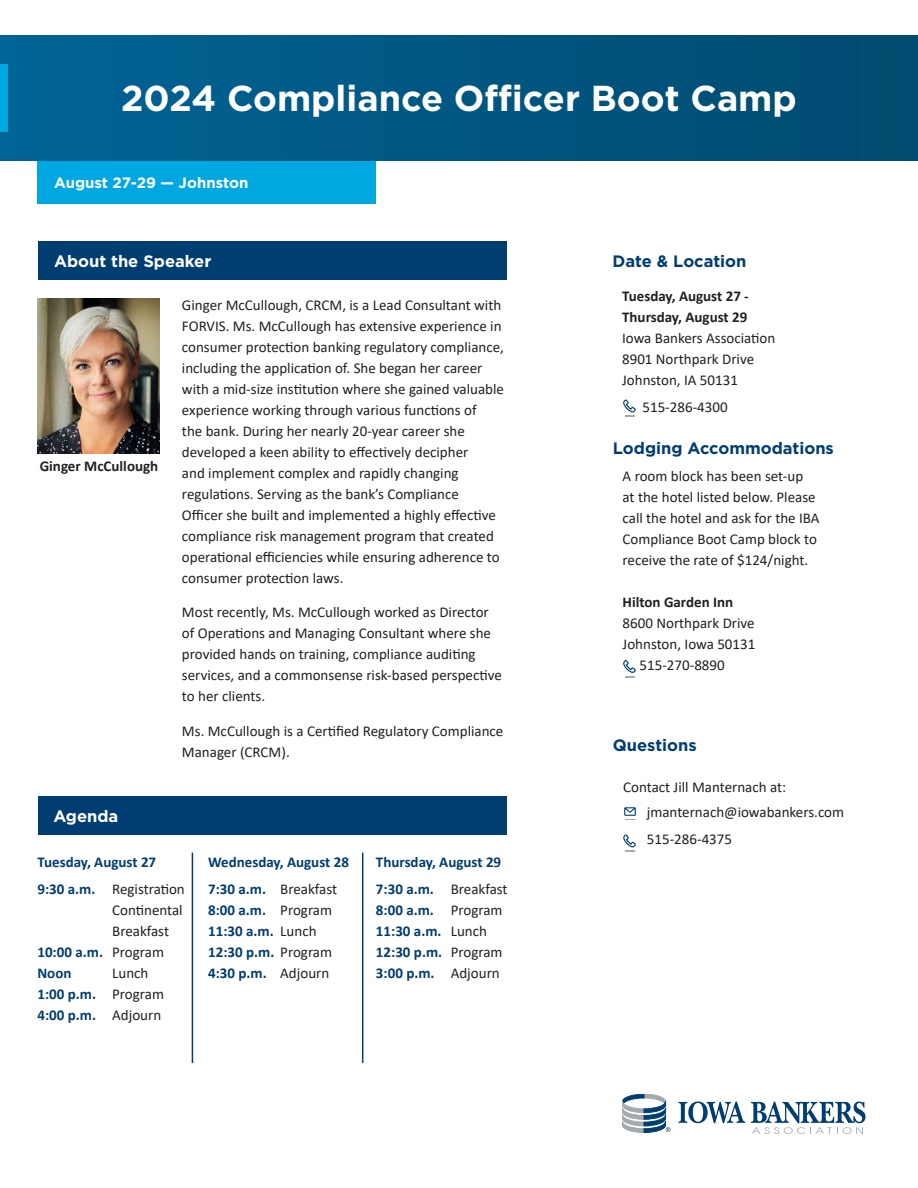
<style>
.page{position:relative;width:918px;height:1188px;background:#fff}
.page>*{position:absolute;margin:0;border:0;box-sizing:border-box;transform-origin:0 0}
.t1{font:700 36px "Gotham";color:#fff}
.Secondary_Subhead{font:700 16.5px "Gotham";color:#003d71}
.SubHeader{font:700 16.5px "Gotham";color:#fff}
.Speaker_copy{font:15px/21px "Calibri";color:#231f20}
.Agenda_Times{font:700 15px "Calibri";color:#003d71}
.Body_Text{font:15px/21px "Calibri";color:#231f20}
.Agenda_info{font:15px "Calibri";color:#231f20}
.t2{font:700 15px "Calibri";color:#231f20}
.Agenda_info-2{font:700 15px "Calibri";color:#003d71}
.Header_Date_and_Location{font:700 15px "Gotham";color:#fff}
.s1{font-weight:400;color:#231f20}
</style>
<div class="page">
<div style="left:38px;top:241px;width:469px;height:39px;background:#003d71"></div>
<div style="left:38px;top:157px;width:338px;height:47px;background:#00a8e2"></div>
<div style="left:0;top:36px;width:918px;height:124px;background:linear-gradient(to right,#016396,#014a6f)"></div>
<div style="left:0;top:64px;width:8px;height:68px;background:#00a8e2"></div>
<img style="left:38px;top:298px;width:121px;height:156px">
<div style="left:38px;top:797px;width:469px;height:38px;background:#003d71"></div>
<svg style="left:622px;top:1094px;width:49px;height:39px"></svg>
<svg style="left:678px;top:1101px;width:67px;height:22px"></svg>
<svg style="left:751px;top:1102px;width:115px;height:32px"></svg>
<svg style="left:624px;top:807px;width:12px;height:13px"></svg>
<svg style="left:623px;top:835px;width:13px;height:17px"></svg>
<svg style="left:623px;top:660px;width:13px;height:17px"></svg>
<svg style="left:623px;top:400px;width:13px;height:17px"></svg>
<hr style="left:192px;top:853px;width:1px;height:210px;background:#003d71">
<hr style="left:362px;top:853px;width:1px;height:210px;background:#003d71">
<p class="t1" style="left:121px;top:74px;width:677px">2024 Compliance Officer Boot Camp</p>
<p class="Header_Date_and_Location" style="left:54px;top:172px;width:196px">August 27-29 — Johnston</p>
<p class="SubHeader" style="left:54px;top:250px;width:159px">About the Speaker</p>
<p class="Speaker_copy" style="left:182px;top:294px;width:324px">Ginger McCullough, CRCM, is a Lead Consultant with FORVIS. Ms. McCullough has extensive experience in consumer protection banking regulatory compliance, including the application of. She began her career with a mid-size institution where she gained valuable experience working through various functions of<br>the bank. During her nearly 20-year career she developed a keen ability to effectively decipher<br>and implement complex and rapidly changing regulations. Serving as the bank’s Compliance<br>Officer she built and implemented a highly effective compliance risk management program that created operational efficiencies while ensuring adherence to consumer protection laws.</p>
<p class="Speaker_copy" style="left:182px;top:601px;width:321px">Most recently, Ms. McCullough worked as Director of Operations and Managing Consultant where she provided hands on training, compliance auditing services, and a commonsense risk-based perspective to her clients.</p>
<p class="Speaker_copy" style="left:182px;top:720px;width:323px">Ms. McCullough is a Certified Regulatory Compliance<br>Manager (CRCM).</p>
<p class="t2" style="left:40px;top:455px;width:120px">Ginger McCullough</p>
<p class="SubHeader" style="left:53px;top:805px;width:67px">Agenda</p>
<p class="Agenda_Times" style="left:37px;top:851px;width:120px">Tuesday, August 27</p>
<p class="Agenda_Times" style="left:37px;top:878px;width:59px">9:30 a.m.</p>
<p class="Agenda_info" style="left:112px;top:878px;width:74px">Registration</p>
<p class="Agenda_info" style="left:112px;top:899px;width:72px">Continental</p>
<p class="Agenda_info" style="left:112px;top:920px;width:58px">Breakfast</p>
<p class="Agenda_info" style="left:112px;top:941px;width:53px">Program</p>
<p class="Agenda_info" style="left:112px;top:962px;width:38px">Lunch</p>
<p class="Agenda_info" style="left:112px;top:983px;width:53px">Program</p>
<p class="Agenda_info" style="left:112px;top:1004px;width:51px">Adjourn</p>
<p class="Agenda_Times" style="left:37px;top:941px;width:67px">10:00 a.m.</p>
<p class="Agenda_Times" style="left:37px;top:962px;width:36px">Noon</p>
<p class="Agenda_Times" style="left:37px;top:983px;width:60px">1:00 p.m.</p>
<p class="Agenda_Times" style="left:37px;top:1004px;width:60px">4:00 p.m.</p>
<p class="Agenda_Times" style="left:208px;top:851px;width:142px">Wednesday, August 28</p>
<p class="Agenda_Times" style="left:208px;top:878px;width:59px">7:30 a.m.</p>
<p class="Agenda_Times" style="left:208px;top:899px;width:59px">8:00 a.m.</p>
<p class="Agenda_info" style="left:280px;top:878px;width:58px">Breakfast</p>
<p class="Agenda_info" style="left:280px;top:899px;width:53px">Program</p>
<p class="Agenda_info-2" style="left:208px;top:920px;width:110px">11:30 a.m. <span class="s1">Lunch</span></p>
<p class="Agenda_info-2" style="left:208px;top:941px;width:125px">12:30 p.m. <span class="s1">Program</span></p>
<p class="Agenda_info" style="left:280px;top:962px;width:51px">Adjourn</p>
<p class="Agenda_Times" style="left:208px;top:962px;width:60px">4:30 p.m.</p>
<p class="Agenda_Times" style="left:376px;top:851px;width:127px">Thursday, August 29</p>
<p class="Agenda_Times" style="left:376px;top:878px;width:59px">7:30 a.m.</p>
<p class="Agenda_Times" style="left:376px;top:899px;width:59px">8:00 a.m.</p>
<p class="Agenda_Times" style="left:376px;top:920px;width:67px">11:30 a.m.</p>
<p class="Agenda_Times" style="left:376px;top:941px;width:68px">12:30 p.m.</p>
<p class="Agenda_Times" style="left:376px;top:962px;width:60px">3:00 p.m.</p>
<p class="Agenda_info" style="left:451px;top:878px;width:58px">Breakfast</p>
<p class="Agenda_info" style="left:451px;top:899px;width:53px">Program</p>
<p class="Agenda_info" style="left:451px;top:920px;width:38px">Lunch</p>
<p class="Agenda_info" style="left:451px;top:941px;width:53px">Program</p>
<p class="Agenda_info" style="left:451px;top:962px;width:51px">Adjourn</p>
<p class="Secondary_Subhead" style="left:613px;top:250px;width:135px">Date &amp; Location</p>
<p class="t2" style="left:622px;top:285px;width:128px">Tuesday, August 27 -</p>
<p class="t2" style="left:622px;top:306px;width:127px">Thursday, August 29</p>
<p class="Speaker_copy" style="left:622px;top:327px;width:155px">Iowa Bankers Association</p>
<p class="Speaker_copy" style="left:622px;top:348px;width:134px">8901 Northpark Drive</p>
<p class="Speaker_copy" style="left:622px;top:369px;width:117px">Johnston, IA 50131</p>
<p class="Speaker_copy" style="left:642px;top:396px;width:87px">515-286-4300</p>
<p class="Secondary_Subhead" style="left:613px;top:437px;width:223px">Lodging Accommodations</p>
<p class="Body_Text" style="left:623px;top:465px;width:199px">A room block has been set-up<br>at the hotel listed below. Please call the hotel and ask for the IBA<br>Compliance Boot Camp block to receive the rate of $124/night.</p>
<p class="t2" style="left:623px;top:591px;width:112px">Hilton Garden Inn</p>
<p class="Speaker_copy" style="left:623px;top:612px;width:134px">8600 Northpark Drive</p>
<p class="Speaker_copy" style="left:623px;top:633px;width:134px">Johnston, Iowa 50131</p>
<p class="Speaker_copy" style="left:640px;top:654px;width:87px">515-270-8890</p>
<p class="Secondary_Subhead" style="left:613px;top:735px;width:85px">Questions</p>
<p class="Speaker_copy" style="left:623px;top:776px;width:165px">Contact Jill Manternach at:</p>
<p class="Speaker_copy" style="left:647px;top:801px;width:199px">jmanternach@iowabankers.com</p>
<p class="Speaker_copy" style="left:647px;top:828px;width:87px">515-286-4375</p>
</div>
